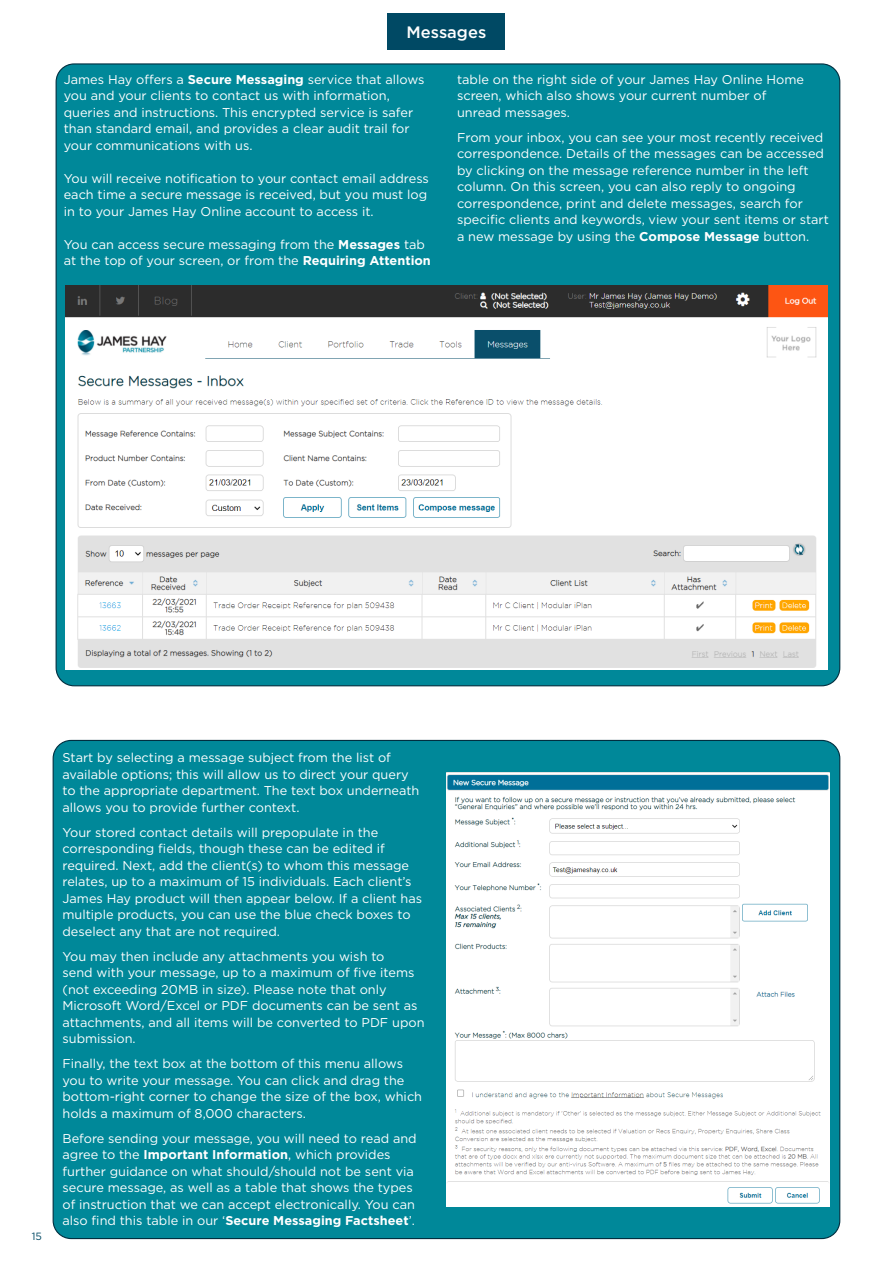
<style>
.page{position:relative;width:893px;height:1263px;background:#fff}
.page>*{position:absolute;margin:0;border:0;box-sizing:border-box;transform-origin:0 0}
.t1{font:500 16.5px "Gotham";color:#fff}
.t2{font:12.75px/16.5px "Gotham";color:#fff}
.t3{font:10.5px "Gotham";color:#004964}
.s1{font-weight:700}
</style>
<div class="page">
<div style="left:53px;top:740px;width:787px;height:498px;background:#089;border-radius:18px"></div>
<div style="left:56px;top:64px;width:784px;height:622px;background:#089;border-radius:18px"></div>
<img style="left:66px;top:286px;width:762px;height:383px">
<img style="left:447px;top:772px;width:382px;height:435px">
<div style="left:388px;top:14px;width:117px;height:36px;background:#004964"></div>
<p class="t1" style="left:407px;top:22px;width:81px">Messages</p>
<p class="t2" style="left:64px;top:71px;width:362px">James Hay offers a <span class="s1">Secure Messaging</span> service that allows you and your clients to contact us with information, queries and instructions. This encrypted service is safer than standard email, and provides a clear audit trail for your communications with us.</p>
<p class="t2" style="left:64px;top:170px;width:367px">You will receive notification to your contact email address each time a secure message is received, but you must log in to your James Hay Online account to access it.</p>
<p class="t2" style="left:64px;top:236px;width:369px">You can access secure messaging from the <span class="s1">Messages</span> tab at the top of your screen, or from the <span class="s1">Requiring Attention</span></p>
<p class="t2" style="left:457px;top:71px;width:349px">table on the right side of your James Hay Online Home screen, which also shows your current number of unread messages.</p>
<p class="t2" style="left:457px;top:129px;width:373px">From your inbox, you can see your most recently received correspondence. Details of the messages can be accessed by clicking on the message reference number in the left column. On this screen, you can also reply to ongoing correspondence, print and delete messages, search for specific clients and keywords, view your sent items or start a new message by using the <span class="s1">Compose Message</span> button.</p>
<p class="t3" style="left:32px;top:1229px;width:12px">15</p>
<p class="t2" style="left:62px;top:749px;width:358px">Start by selecting a message subject from the list of available options; this will allow us to direct your query to the appropriate department. The text box underneath allows you to provide further context.</p>
<p class="t2" style="left:62px;top:824px;width:361px">Your stored contact details will prepopulate in the corresponding fields, though these can be edited if required. Next, add the client(s) to whom this message relates, up to a maximum of 15 individuals. Each client’s James Hay product will then appear below. If a client has multiple products, you can use the blue check boxes to deselect any that are not required.</p>
<p class="t2" style="left:62px;top:948px;width:364px">You may then include any attachments you wish to<br>send with your message, up to a maximum of five items (not exceeding 20MB in size). Please note that only Microsoft Word/Excel or PDF documents can be sent as attachments, and all items will be converted to PDF upon submission.</p>
<p class="t2" style="left:62px;top:1055px;width:361px">Finally, the text box at the bottom of this menu allows you to write your message. You can click and drag the bottom-right corner to change the size of the box, which holds a maximum of 8,000 characters.</p>
<p class="t2" style="left:62px;top:1130px;width:356px">Before sending your message, you will need to read and agree to the <span class="s1">Important Information</span>, which provides further guidance on what should/should not be sent via secure message, as well as a table that shows the types of instruction that we can accept electronically. You can also find this table in our ‘<span class="s1">Secure Messaging Factsheet</span>’.</p>
</div>
